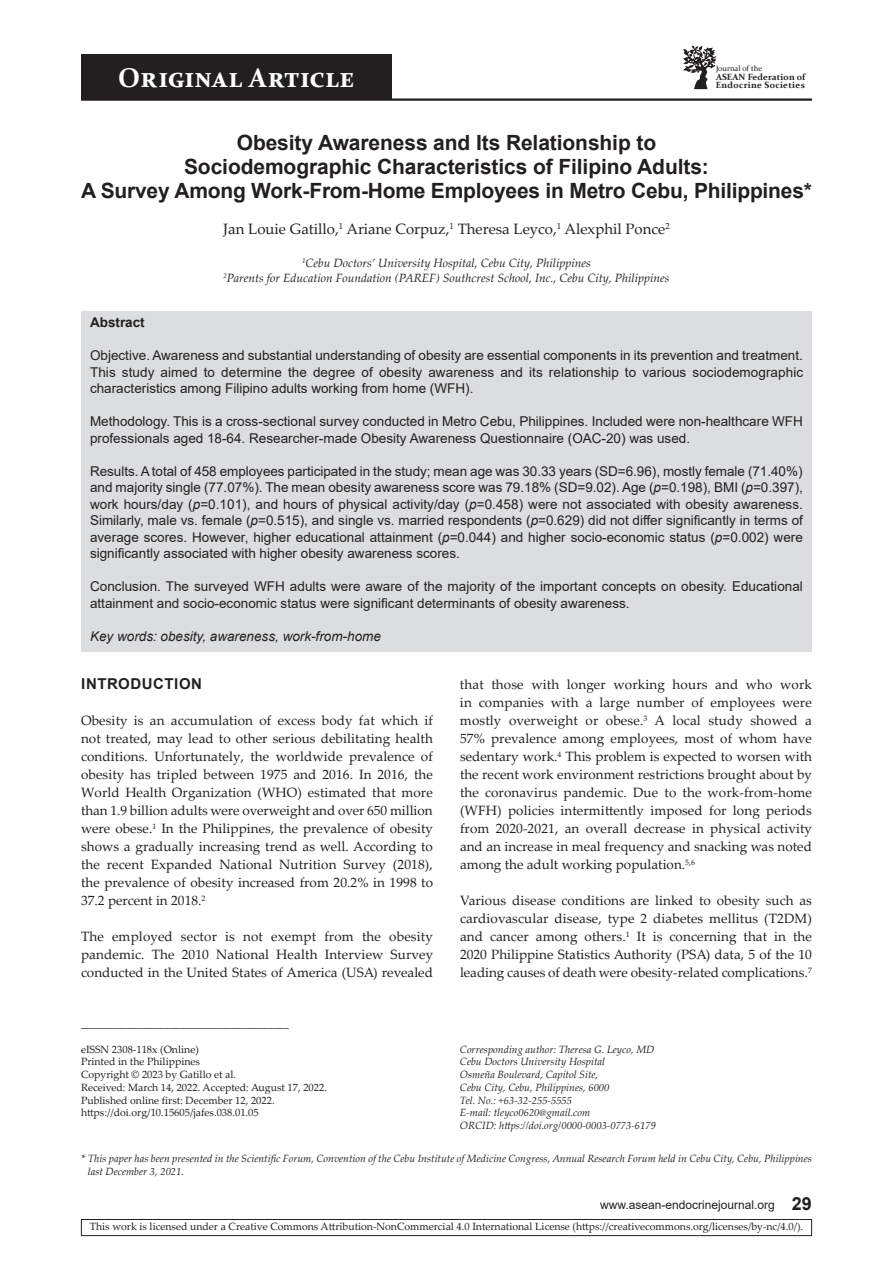
<style>
.page{position:relative;width:893px;height:1263px;background:#fff}
.page>*{position:absolute;margin:0;border:0;box-sizing:border-box;transform-origin:0 0}
.t1{font:700 27px "Constantia";letter-spacing:.005em;color:#fff}
.t2{font:700 21px/24px "Arial";letter-spacing:-.005em;color:#231f20;text-align:center}
.t3{font:15px "Palatino Linotype";color:#231f20}
.t4{font:700 15px "Arial";letter-spacing:.035em;color:#231f20}
.t5{font:13.5px/18px "Palatino Linotype";color:#231f20;text-align:justify}
.t6{font:13.5px/16.5px "Arial";color:#231f20;text-align:justify}
.t7{font:italic 13.5px "Arial";color:#231f20}
.t8{font:700 13.5px "Arial";color:#231f20}
.t9{font:italic 12px/15px "Palatino Linotype";color:#231f20;text-align:center}
.t10{font:12px "Arial";color:#231f20}
.t11{font:italic 10.5px/12.8px "Palatino Linotype";color:#231f20}
.t12{font:10.5px/12.8px "Palatino Linotype";color:#231f20}
.t13{font:700 9px "Constantia";letter-spacing:.03em;color:#231f20}
.t14{font:700 9px "Constantia";letter-spacing:.01em;color:#231f20}
.t15{font:7.8px "Constantia";color:#231f20}
.s1{font-style:italic}
.s2{font-weight:700;font-size:18px}
</style>
<div class="page">
<hr style="left:81px;top:98px;width:731px;height:3px;background:#231f20">
<svg style="left:683px;top:45px;width:33px;height:44px"></svg>
<div style="left:81px;top:54px;width:311px;height:46px;background:#231f20"></div>
<div style="left:81px;top:310px;width:731px;height:341px;background:#dcdddf"></div>
<div style="left:81px;top:1219px;width:731px;height:17px;border:1px solid #231f20"></div>
<h1 class="t1" style="left:118px;top:59px;width:238px">Original Article</h1>
<p class="t15" style="left:716px;top:63px;width:48px">Journal of the</p>
<p class="t14" style="left:716px;top:71px;width:91px">ASEAN Federation of</p>
<p class="t13" style="left:716px;top:78px;width:91px">Endocrine Societies</p>
<h2 class="t2" style="left:81px;top:131px;width:732px">Obesity Awareness and Its Relationship to<br>Sociodemographic Characteristics of Filipino Adults:<br>A Survey Among Work-From-Home Employees in Metro Cebu, Philippines*</h2>
<p class="t3" style="left:223px;top:219px;width:448px">Jan Louie Gatillo,<sup>1</sup> Ariane Corpuz,<sup>1</sup> Theresa Leyco,<sup>1</sup> Alexphil Ponce<sup>2</sup></p>
<p class="t9" style="left:223px;top:255px;width:448px"><sup>1</sup>Cebu Doctors’ University Hospital, Cebu City, Philippines<br><sup>2</sup>Parents for Education Foundation (PAREF) Southcrest School, Inc., Cebu City, Philippines</p>
<p class="t8" style="left:90px;top:313px;width:56px">Abstract</p>
<p class="t6" style="left:90px;top:347px;width:715px">Objective. Awareness and substantial understanding of obesity are essential components in its prevention and treatment.<br>This study aimed to determine the degree of obesity awareness and its relationship to various sociodemographic characteristics among Filipino adults working from home (WFH).</p>
<p class="t6" style="left:90px;top:413px;width:714px">Methodology. This is a cross-sectional survey conducted in Metro Cebu, Philippines. Included were non-healthcare WFH professionals aged 18-64. Researcher-made Obesity Awareness Questionnaire (OAC-20) was used.</p>
<p class="t6" style="left:90px;top:462px;width:714px">Results. A total of 458 employees participated in the study; mean age was 30.33 years (SD=6.96), mostly female (71.40%) and majority single (77.07%). The mean obesity awareness score was 79.18% (SD=9.02). Age (<span class="s1">p</span>=0.198), BMI (<span class="s1">p</span>=0.397), work hours/day (<span class="s1">p</span>=0.101), and hours of physical activity/day (<span class="s1">p</span>=0.458) were not associated with obesity awareness.<br>Similarly, male vs. female (<span class="s1">p</span>=0.515), and single vs. married respondents (<span class="s1">p</span>=0.629) did not differ significantly in terms of average scores. However, higher educational attainment (<span class="s1">p</span>=0.044) and higher socio-economic status (<span class="s1">p</span>=0.002) were significantly associated with higher obesity awareness scores.</p>
<p class="t6" style="left:90px;top:578px;width:714px">Conclusion. The surveyed WFH adults were aware of the majority of the important concepts on obesity. Educational attainment and socio-economic status were significant determinants of obesity awareness.</p>
<p class="t7" style="left:90px;top:627px;width:292px">Key words: obesity, awareness, work-from-home</p>
<p class="t4" style="left:81px;top:673px;width:122px">INTRODUCTION</p>
<p class="t5" style="left:81px;top:711px;width:354px">Obesity is an accumulation of excess body fat which if not treated, may lead to other serious debilitating health conditions. Unfortunately, the worldwide prevalence of obesity has tripled between 1975 and 2016. In 2016, the World Health Organization (WHO) estimated that more than 1.9 billion adults were overweight and over 650 million were obese.<sup>1</sup> In the Philippines, the prevalence of obesity shows a gradually increasing trend as well. According to the recent Expanded National Nutrition Survey (2018), the prevalence of obesity increased from 20.2% in 1998 to 37.2 percent in 2018.<sup>2</sup></p>
<p class="t5" style="left:81px;top:927px;width:354px">The employed sector is not exempt from the obesity pandemic. The 2010 National Health Interview Survey conducted in the United States of America (USA) revealed</p>
<p class="t5" style="left:460px;top:675px;width:354px">that those with longer working hours and who work in companies with a large number of employees were mostly overweight or obese.<sup>3</sup> A local study showed a 57% prevalence among employees, most of whom have sedentary work.<sup>4</sup> This problem is expected to worsen with the recent work environment restrictions brought about by the coronavirus pandemic. Due to the work-from-home (WFH) policies intermittently imposed for long periods from 2020-2021, an overall decrease in physical activity and an increase in meal frequency and snacking was noted among the adult working population.<sup>5,6</sup></p>
<p class="t5" style="left:460px;top:891px;width:353px">Various disease conditions are linked to obesity such as cardiovascular disease, type 2 diabetes mellitus (T2DM) and cancer among others.<sup>1</sup> It is concerning that in the 2020 Philippine Statistics Authority (PSA) data, 5 of the 10 leading causes of death were obesity-related complications.<sup>7</sup></p>
<p class="t12" style="left:81px;top:1017px;width:209px">________________________________________</p>
<p class="t12" style="left:81px;top:1042px;width:247px">eISSN 2308-118x (Online)<br>Printed in the Philippines<br>Copyright © 2023 by Gatillo et al.<br>Received: March 14, 2022. Accepted: August 17, 2022.<br>Published online first: December 12, 2022. https://doi.org/10.15605/jafes.038.01.05</p>
<p class="t11" style="left:460px;top:1042px;width:197px">Corresponding author: Theresa G. Leyco, MD Cebu Doctors University Hospital<br>Osmeña Boulevard, Capitol Site,<br>Cebu City, Cebu, Philippines, 6000<br>Tel. No.: +63-32-255-5555<br>E-mail: tleyco0620@gmail.com<br>ORCID: https://doi.org/0000-0003-0773-6179</p>
<p class="t11" style="left:88px;top:1152px;width:726px;text-indent:-7px">* This paper has been presented in the Scientific Forum, Convention of the Cebu Institute of Medicine Congress, Annual Research Forum held in Cebu City, Cebu, Philippines last December 3, 2021.</p>
<p class="t10" style="left:600px;top:1196px;width:213px">www.asean-endocrinejournal.org <span class="s2">29</span></p>
<p class="t12" style="left:90px;top:1219px;width:715px">This work is licensed under a Creative Commons Attribution-NonCommercial 4.0 International License (https://creativecommons.org/licenses/by-nc/4.0/).</p>
</div>
